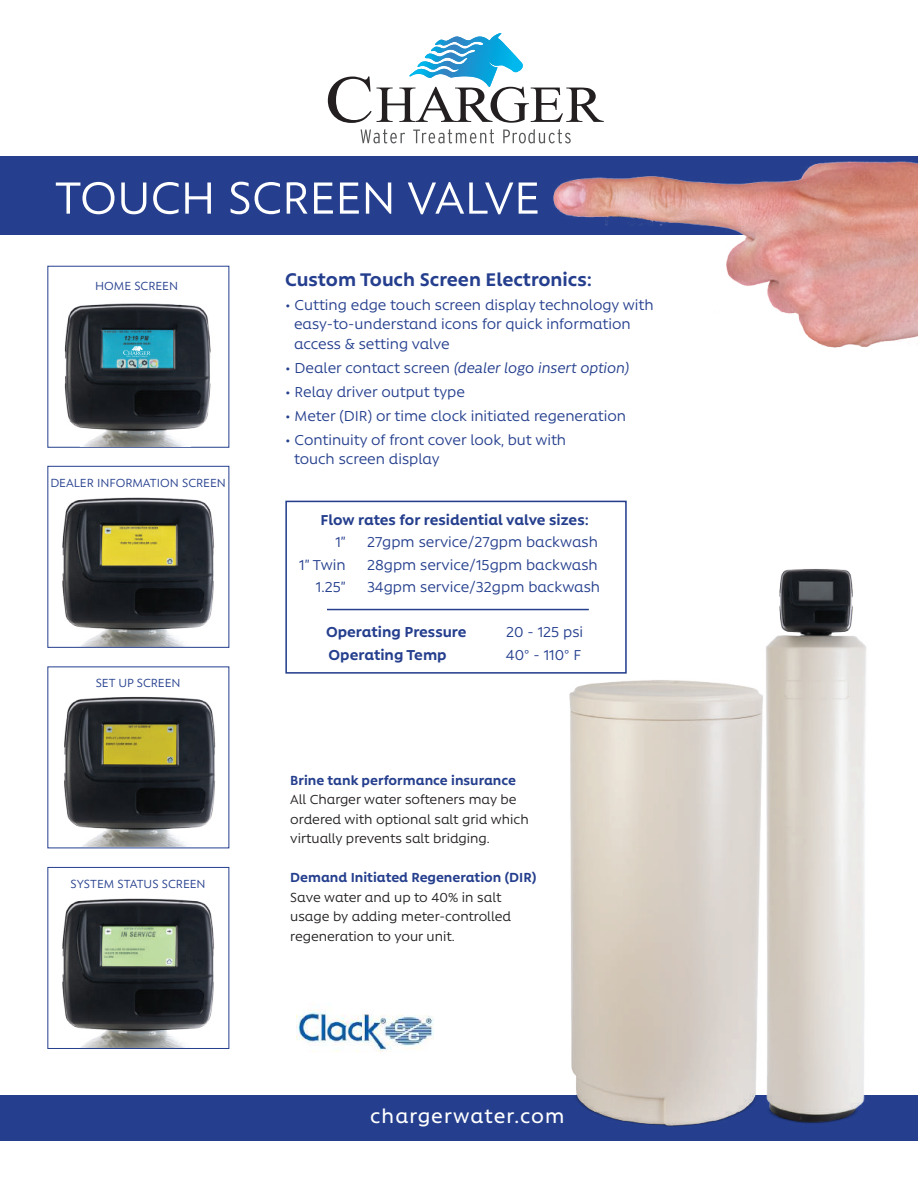
<style>
.page{position:relative;width:918px;height:1188px;background:#fff}
.page>*{position:absolute;margin:0;border:0;box-sizing:border-box;transform-origin:0 0}
.t1{font:51.9px "Rawson Alt";color:#fff}
.t2{font:500 22.5px "Rawson Alt";letter-spacing:.05em;color:#fff}
.t3{font:700 21px "Rawson Alt";color:#253f8e}
.t4{font:16.5px/19.5px "Rawson Alt";color:#253f8e}
.t5{font:700 16.5px "Rawson Alt";color:#253f8e}
.t6{font:italic 16.5px "Rawson Alt";color:#253f8e}
.t7{font:15px/19.5px "Rawson Alt";color:#231f20}
.t8{font:700 15px "Rawson Alt";color:#253f8e}
.t9{font:13.5px "Rawson Alt";color:#253f8e}
.s1{font-style:normal}
</style>
<div class="page">
<img style="left:47px;top:467px;width:183px;height:180px">
<img style="left:47px;top:666px;width:183px;height:180px">
<img style="left:47px;top:868px;width:183px;height:180px">
<svg style="left:361px;top:129px;width:44px;height:14px"></svg>
<svg style="left:413px;top:129px;width:81px;height:14px"></svg>
<svg style="left:503px;top:129px;width:68px;height:14px"></svg>
<svg style="left:328px;top:36px;width:276px;height:87px"></svg>
<div style="left:0;top:156px;width:918px;height:79px;background:#253f8e"></div>
<div style="left:0;top:1095px;width:918px;height:45px;background:#253f8e"></div>
<div style="left:48px;top:266px;width:181px;height:182px;background:#fff;border:1px solid #253f8e"></div>
<div style="left:48px;top:466px;width:181px;height:182px;border:1px solid #253f8e"></div>
<div style="left:48px;top:867px;width:181px;height:182px;border:1px solid #253f8e"></div>
<img style="left:47px;top:275px;width:183px;height:172px">
<img style="left:779px;top:569px;width:139px;height:572px">
<img style="left:516px;top:595px;width:308px;height:546px">
<div style="left:285px;top:501px;width:342px;height:173px;border:2px solid #253f8e"></div>
<hr style="left:327px;top:609px;width:262px;height:1px;background:#253f8e">
<img style="left:296px;top:1009px;width:138px;height:43px">
<img style="left:553px;top:161px;width:365px;height:187px">
<svg style="left:123px;top:346px;width:28px;height:11px"></svg>
<h1 class="t1" style="left:55px;top:171px;width:486px">TOUCH SCREEN VALVE</h1>
<p class="t9" style="left:95px;top:279px;width:84px">HOME SCREEN</p>
<p class="t9" style="left:50px;top:476px;width:177px">DEALER INFORMATION SCREEN</p>
<p class="t9" style="left:96px;top:675px;width:86px">SET UP SCREEN</p>
<p class="t9" style="left:71px;top:877px;width:136px">SYSTEM STATUS SCREEN</p>
<p class="t3" style="left:285px;top:268px;width:309px">Custom Touch Screen Electronics:</p>
<p class="t4" style="left:294px;top:295px;width:361px;text-indent:-9px">• Cutting edge touch screen display technology with easy-to-understand icons for quick information access &amp; setting valve</p>
<p class="t6" style="left:285px;top:359px;width:346px"><span class="s1">• Dealer contact screen</span> (dealer logo insert option)</p>
<p class="t4" style="left:285px;top:382px;width:181px">• Relay driver output type</p>
<p class="t4" style="left:285px;top:406px;width:343px">• Meter (DIR) or time clock initiated regeneration</p>
<p class="t4" style="left:294px;top:430px;width:274px;text-indent:-9px">• Continuity of front cover look, but with touch screen display</p>
<p class="t5" style="left:321px;top:511px;width:270px">Flow rates for residential valve sizes:</p>
<p class="t4" style="left:335px;top:532px;width:12px">1”</p>
<p class="t4" style="left:367px;top:532px;width:232px">27gpm service/27gpm backwash</p>
<p class="t4" style="left:299px;top:555px;width:48px">1” Twin</p>
<p class="t4" style="left:367px;top:555px;width:232px">28gpm service/15gpm backwash</p>
<p class="t4" style="left:316px;top:577px;width:32px">1.25”</p>
<p class="t4" style="left:367px;top:577px;width:235px">34gpm service/32gpm backwash</p>
<p class="t5" style="left:326px;top:623px;width:142px">Operating Pressure</p>
<p class="t4" style="left:506px;top:622px;width:79px">20 - 125 psi</p>
<p class="t5" style="left:329px;top:646px;width:120px">Operating Temp</p>
<p class="t4" style="left:506px;top:645px;width:77px">40° - 110° F</p>
<p class="t8" style="left:290px;top:772px;width:227px">Brine tank performance insurance</p>
<p class="t7" style="left:290px;top:790px;width:240px">All Charger water softeners may be ordered with optional salt grid which virtually prevents salt bridging.</p>
<p class="t8" style="left:290px;top:869px;width:248px">Demand Initiated Regeneration (DIR)</p>
<p class="t7" style="left:290px;top:887px;width:222px">Save water and up to 40% in salt usage by adding meter-controlled regeneration to your unit.</p>
<h2 class="t2" style="left:370px;top:1105px;width:196px">chargerwater.com</h2>
</div>
